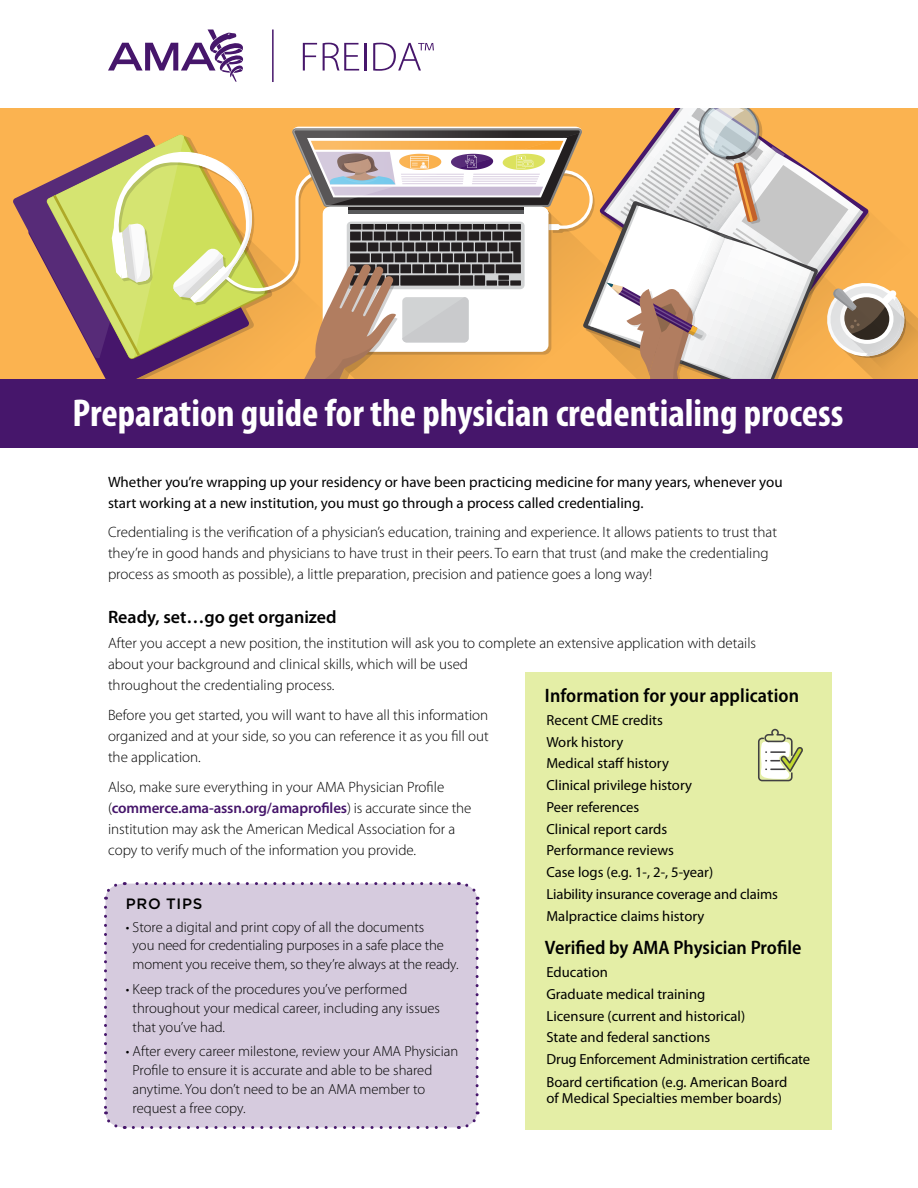
<style>
.page{position:relative;width:918px;height:1188px;background:#fff}
.page>*{position:absolute;margin:0;border:0;box-sizing:border-box;transform-origin:0 0}
.t1{font:700 condensed 39px "Myriad Pro";color:#fff}
.t2{font:600 semi-condensed 19.5px "Myriad Pro";color:#000}
.t3{font:600 18px "Myriad Pro";color:#000}
.t4{font:300 15px/21px "Myriad Pro";color:#000}
.t5{font:15px/21px "Myriad Pro";color:#000}
.t6{font:500 15px "Gotham";letter-spacing:.05em;color:#000}
.t7{font:14.7px/21.8px "Myriad Pro";color:#000}
.t8{font:300 14.7px/18.8px "Myriad Pro";color:#000}
.s1{font-weight:600;color:#46166b}
</style>
<div class="page">
<div style="left:525px;top:672px;width:307px;height:458px;background:#e4eea6"></div>
<div style="left:0;top:378px;width:918px;height:70px;background:#46166b"></div>
<svg style="left:13px;top:108px;width:905px;height:270px"></svg>
<div style="left:106px;top:884px;width:371px;height:243px;background:#d6cbde"></div>
<svg style="left:758px;top:729px;width:45px;height:52px"></svg>
<svg style="left:104px;top:907px;width:21px;height:222px;background:#d3c7db"></svg>
<svg style="left:133px;top:1111px;width:347px;height:18px;background:#d3c7db"></svg>
<svg style="left:458px;top:882px;width:21px;height:222px;background:#d4c8dc"></svg>
<svg style="left:104px;top:882px;width:345px;height:18px;background:#d3c7db"></svg>
<hr style="left:272px;top:30px;width:2px;height:52px;background:#46166b">
<svg style="left:108px;top:30px;width:135px;height:52px"></svg>
<svg style="left:303px;top:43px;width:14px;height:28px"></svg>
<svg style="left:323px;top:43px;width:36px;height:28px"></svg>
<hr style="left:364px;top:43px;width:2px;height:28px;background:#46166b">
<svg style="left:373px;top:43px;width:61px;height:28px"></svg>
<h1 class="t1" style="left:72px;top:389px;width:773px">Preparation guide for the physician credentialing process</h1>
<p class="t5" style="left:108px;top:471px;width:676px">Whether you’re wrapping up your residency or have been practicing medicine for many years, whenever you start working at a new institution, you must go through a process called credentialing.</p>
<p class="t4" style="left:108px;top:522px;width:671px">Credentialing is the verification of a physician’s education, training and experience. It allows patients to trust that they’re in good hands and physicians to have trust in their peers. To earn that trust (and make the credentialing process as smooth as possible), a little preparation, precision and patience goes a long way!</p>
<p class="t3" style="left:108px;top:605px;width:230px">Ready, set…go get organized</p>
<p class="t4" style="left:108px;top:633px;width:650px">After you accept a new position, the institution will ask you to complete an extensive application with details about your background and clinical skills, which will be used<br>throughout the credentialing process.</p>
<p class="t4" style="left:108px;top:705px;width:382px;text-align:justify">Before you get started, you will want to have all this information organized and at your side, so you can reference it as you fill out the application.</p>
<p class="t4" style="left:108px;top:777px;width:365px">Also, make sure everything in your AMA Physician Profile (<span class="s1">commerce.ama-assn.org/amaprofiles</span>) is accurate since the institution may ask the American Medical Association for a copy to verify much of the information you provide.</p>
<h2 class="t2" style="left:545px;top:683px;width:256px">Information for your application</h2>
<p class="t7" style="left:546px;top:709px;width:233px">Recent CME credits<br>Work history<br>Medical staff history<br>Clinical privilege history<br>Peer references<br>Clinical report cards<br>Performance reviews<br>Case logs (e.g. 1-, 2-, 5-year)<br>Liability insurance coverage and claims<br>Malpractice claims history</p>
<p class="t6" style="left:126px;top:895px;width:78px">PRO TIPS</p>
<p class="t8" style="left:133px;top:917px;width:328px;text-indent:-7px">• Store a digital and print copy of all the documents<br>you need for credentialing purposes in a safe place the moment you receive them, so they’re always at the ready.</p>
<p class="t8" style="left:133px;top:980px;width:309px;text-indent:-7px">• Keep track of the procedures you’ve performed throughout your medical career, including any issues that you’ve had.</p>
<p class="t8" style="left:133px;top:1042px;width:327px;text-indent:-7px">• After every career milestone, review your AMA Physician Profile to ensure it is accurate and able to be shared anytime. You don’t need to be an AMA member to request a free copy.</p>
<h2 class="t2" style="left:545px;top:936px;width:258px">Verified by AMA Physician Profile</h2>
<p class="t7" style="left:546px;top:961px;width:265px">Education<br>Graduate medical training<br>Licensure (current and historical)<br>State and federal sanctions<br>Drug Enforcement Administration certificate<br>Board certification (e.g. American Board</p>
<p class="t7" style="left:546px;top:1087px;width:237px">of Medical Specialties member boards)</p>
</div>
